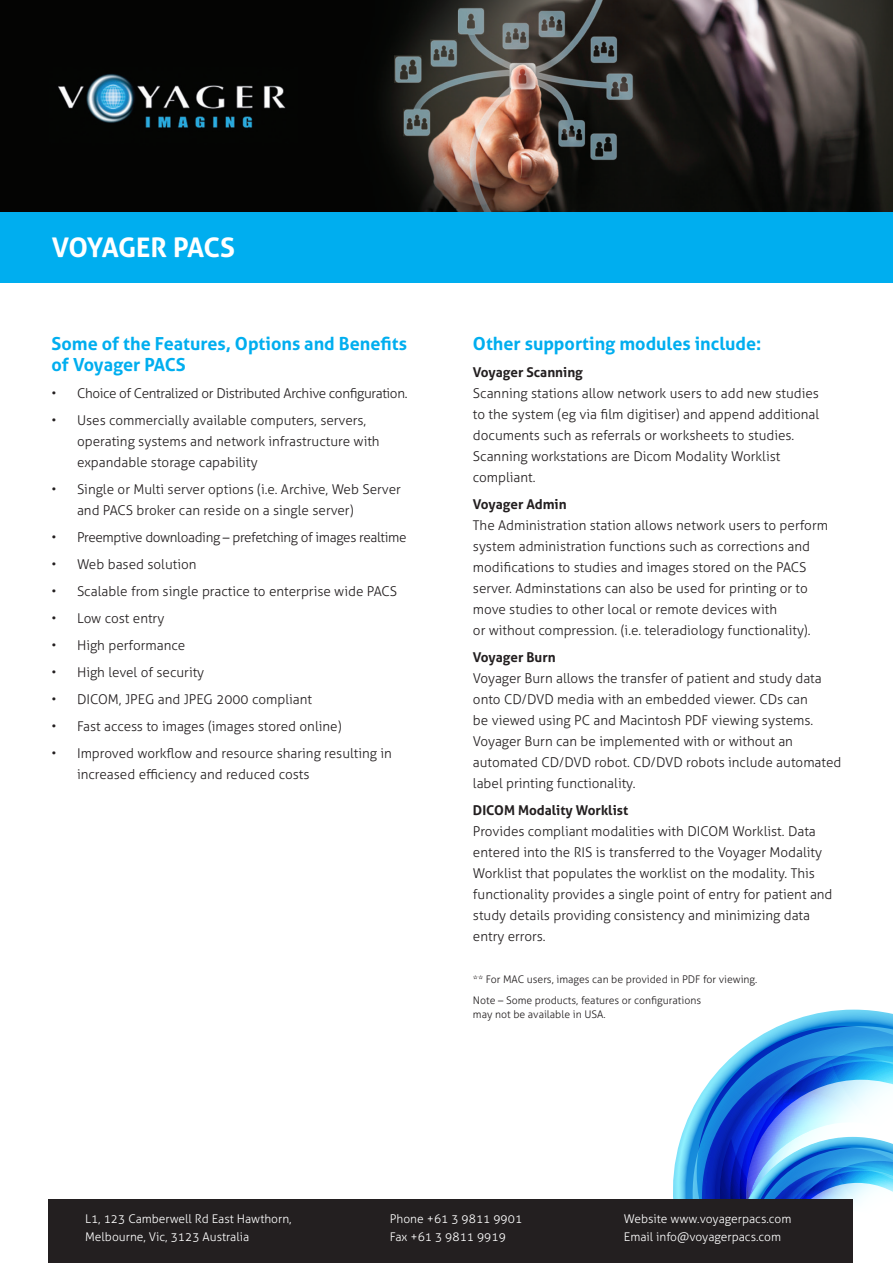
<style>
.page{position:relative;width:893px;height:1263px;background:#fff}
.page>*{position:absolute;margin:0;border:0;box-sizing:border-box;transform-origin:0 0}
.t1{font:700 27px "Aller";letter-spacing:-.025em;color:#fff}
.t2{font:700 18px/21px "Aller";color:#00aeef}
.t3{font:300 13.5px/21px "Aller";color:#231f20}
.t4{font:300 13.5px "Aller";letter-spacing:-.025em;color:#231f20}
.t5{font:700 13.5px "Aller";color:#231f20}
.t6{font:300 12px/18px "Aller";color:#fff}
.t7{font:300 10.5px "Aller";color:#231f20}
</style>
<div class="page">
<div style="left:0;top:187px;width:893px;height:96px;background:#00aeef"></div>
<svg style="left:749px;top:1026px;width:144px;height:17px"></svg>
<svg style="left:689px;top:1043px;width:204px;height:161px"></svg>
<img style="left:0;top:0;width:893px;height:211px">
<div style="left:48px;top:1199px;width:805px;height:64px;background:#231f20"></div>
<p class="t1" style="left:52px;top:231px;width:185px">VOYAGER PACS</p>
<p class="t2" style="left:52px;top:333px;width:357px">Some of the Features, Options and Benefits of Voyager PACS</p>
<p class="t4" style="left:52px;top:385px;width:357px">• Choice of Centralized or Distributed Archive configuration.</p>
<p class="t3" style="left:77px;top:410px;width:304px;text-indent:-26px">• Uses commercially available computers, servers, operating systems and network infrastructure with</p>
<p class="t3" style="left:77px;top:452px;width:182px">expandable storage capability</p>
<p class="t3" style="left:52px;top:479px;width:351px">• Single or Multi server options (i.e. Archive, Web Server</p>
<p class="t3" style="left:77px;top:500px;width:278px">and PACS broker can reside on a single server)</p>
<p class="t4" style="left:52px;top:529px;width:356px">• Preemptive downloading – prefetching of images realtime</p>
<p class="t3" style="left:52px;top:554px;width:147px">• Web based solution</p>
<p class="t3" style="left:52px;top:581px;width:347px">• Scalable from single practice to enterprise wide PACS</p>
<p class="t3" style="left:52px;top:608px;width:114px">• Low cost entry</p>
<p class="t3" style="left:52px;top:635px;width:135px">• High performance</p>
<p class="t3" style="left:52px;top:662px;width:154px">• High level of security</p>
<p class="t3" style="left:52px;top:689px;width:262px">• DICOM, JPEG and JPEG 2000 compliant</p>
<p class="t3" style="left:52px;top:716px;width:292px">• Fast access to images (images stored online)</p>
<p class="t3" style="left:77px;top:743px;width:316px;text-indent:-26px">• Improved workflow and resource sharing resulting in increased efficiency and reduced costs</p>
<p class="t2" style="left:473px;top:333px;width:290px">Other supporting modules include:</p>
<p class="t5" style="left:473px;top:364px;width:111px">Voyager Scanning</p>
<p class="t3" style="left:473px;top:383px;width:348px;text-align:justify">Scanning stations allow network users to add new studies to the system (eg via film digitiser) and append additional documents such as referrals or worksheets to studies.</p>
<p class="t3" style="left:473px;top:446px;width:309px">Scanning workstations are Dicom Modality Worklist compliant.</p>
<p class="t5" style="left:473px;top:496px;width:95px">Voyager Admin</p>
<p class="t3" style="left:473px;top:515px;width:357px">The Administration station allows network users to perform system administration functions such as corrections and modifications to studies and images stored on the PACS server. Adminstations can also be used for printing or to move studies to other local or remote devices with</p>
<p class="t3" style="left:473px;top:620px;width:339px">or without compression. (i.e. teleradiology functionality).</p>
<p class="t5" style="left:473px;top:649px;width:84px">Voyager Burn</p>
<p class="t3" style="left:473px;top:668px;width:370px">Voyager Burn allows the transfer of patient and study data onto CD/DVD media with an embedded viewer. CDs can<br>be viewed using PC and Macintosh PDF viewing systems.<br>Voyager Burn can be implemented with or without an automated CD/DVD robot. CD/DVD robots include automated label printing functionality.</p>
<p class="t5" style="left:473px;top:802px;width:157px">DICOM Modality Worklist</p>
<p class="t3" style="left:473px;top:821px;width:361px">Provides compliant modalities with DICOM Worklist. Data entered into the RIS is transferred to the Voyager Modality Worklist that populates the worklist on the modality. This functionality provides a single point of entry for patient and study details providing consistency and minimizing data entry errors.</p>
<p class="t7" style="left:473px;top:973px;width:286px">** For MAC users, images can be provided in PDF for viewing.</p>
<p class="t7" style="left:473px;top:994px;width:230px">Note – Some products, features or configurations</p>
<p class="t7" style="left:473px;top:1008px;width:134px">may not be available in USA.</p>
<p class="t6" style="left:85px;top:1210px;width:208px">L1, 123 Camberwell Rd East Hawthorn,<br>Melbourne, Vic, 3123 Australia</p>
<p class="t6" style="left:390px;top:1210px;width:134px">Phone +61 3 9811 9901</p>
<p class="t6" style="left:390px;top:1228px;width:117px">Fax +61 3 9811 9919</p>
<p class="t6" style="left:624px;top:1210px;width:169px">Website www.voyagerpacs.com</p>
<p class="t6" style="left:624px;top:1228px;width:159px">Email info@voyagerpacs.com</p>
</div>
